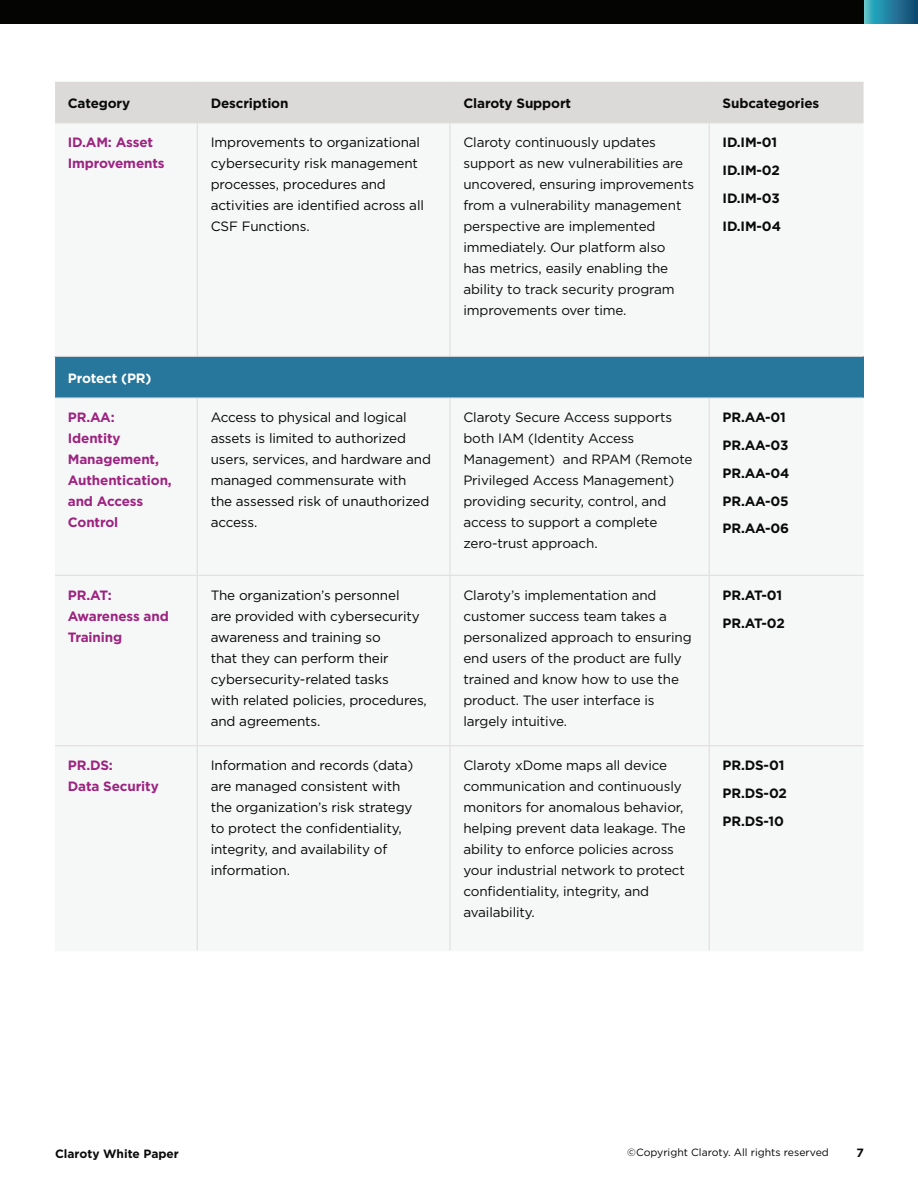
<style>
.page{position:relative;width:918px;height:1188px;background:#fff}
.page>*{position:absolute;margin:0;border:0;box-sizing:border-box;transform-origin:0 0}
.t1{font:13.5px/21px "Gotham";letter-spacing:-.01em;color:#090a09}
.t2{font:13.5px/21px "Gotham";letter-spacing:-.01em;color:#040503}
.t3{font:700 13.5px/27.8px "Gotham";letter-spacing:-.01em;color:#090a09}
.t4{font:700 13.5px/21px "Gotham";letter-spacing:-.01em;color:#9d2380}
.t5{font:700 13.5px "Gotham";letter-spacing:-.01em;color:#fff}
.t6{font:700 12px "Gotham";color:#090a09}
.t7{font:10.5px "Gotham";color:#040503}
</style>
<div class="page">
<div style="left:0;top:0;width:880px;height:24px;background:#040503"></div>
<svg style="left:864px;top:0;width:54px;height:24px"></svg>
<div style="left:55px;top:82px;width:809px;height:40px;background:#dbdad9"></div>
<div style="left:55px;top:123px;width:809px;height:827px;background:#f6f8f8"></div>
<div style="left:54px;top:356px;width:810px;height:42px;background:#27769c"></div>
<hr style="left:54px;top:81px;width:143px;height:1px;background:#f6f8f8">
<hr style="left:197px;top:81px;width:253px;height:1px;background:#f6f8f8">
<hr style="left:450px;top:81px;width:259px;height:1px;background:#f6f8f8">
<hr style="left:709px;top:81px;width:155px;height:1px;background:#f6f8f8">
<hr style="left:54px;top:950px;width:143px;height:1px;background:#f6f8f8">
<hr style="left:197px;top:950px;width:253px;height:1px;background:#f6f8f8">
<hr style="left:450px;top:950px;width:259px;height:1px;background:#f6f8f8">
<hr style="left:709px;top:950px;width:155px;height:1px;background:#f6f8f8">
<hr style="left:54px;top:356px;width:1px;height:42px;background:#fff">
<hr style="left:197px;top:82px;width:1px;height:40px;background:#dbdad9">
<hr style="left:450px;top:82px;width:1px;height:40px;background:#dbdad9">
<hr style="left:709px;top:82px;width:1px;height:40px;background:#dbdad9">
<hr style="left:55px;top:122px;width:142px;height:1px;background:#dbdad9">
<hr style="left:197px;top:122px;width:253px;height:1px;background:#dbdad9">
<hr style="left:197px;top:123px;width:1px;height:233px;background:#dbdad9">
<hr style="left:450px;top:122px;width:259px;height:1px;background:#dbdad9">
<hr style="left:450px;top:123px;width:1px;height:233px;background:#dbdad9">
<hr style="left:709px;top:122px;width:155px;height:1px;background:#dbdad9">
<hr style="left:709px;top:123px;width:1px;height:233px;background:#dbdad9">
<hr style="left:55px;top:356px;width:142px;height:1px;background:#dbdad9">
<hr style="left:197px;top:356px;width:253px;height:1px;background:#dbdad9">
<hr style="left:450px;top:356px;width:259px;height:1px;background:#dbdad9">
<hr style="left:709px;top:356px;width:155px;height:1px;background:#dbdad9">
<hr style="left:55px;top:398px;width:142px;height:1px;background:#dbdad9">
<hr style="left:197px;top:398px;width:253px;height:1px;background:#dbdad9">
<hr style="left:197px;top:398px;width:1px;height:177px;background:#dbdad9">
<hr style="left:450px;top:398px;width:259px;height:1px;background:#dbdad9">
<hr style="left:450px;top:398px;width:1px;height:177px;background:#dbdad9">
<hr style="left:709px;top:398px;width:155px;height:1px;background:#dbdad9">
<hr style="left:709px;top:398px;width:1px;height:177px;background:#dbdad9">
<hr style="left:55px;top:575px;width:142px;height:1px;background:#dbdad9">
<hr style="left:197px;top:575px;width:253px;height:1px;background:#dbdad9">
<hr style="left:197px;top:576px;width:1px;height:169px;background:#dbdad9">
<hr style="left:450px;top:575px;width:259px;height:1px;background:#dbdad9">
<hr style="left:450px;top:576px;width:1px;height:169px;background:#dbdad9">
<hr style="left:709px;top:575px;width:155px;height:1px;background:#dbdad9">
<hr style="left:709px;top:576px;width:1px;height:169px;background:#dbdad9">
<hr style="left:55px;top:745px;width:142px;height:1px;background:#dbdad9">
<hr style="left:197px;top:745px;width:253px;height:1px;background:#dbdad9">
<hr style="left:197px;top:746px;width:1px;height:204px;background:#dbdad9">
<hr style="left:450px;top:745px;width:259px;height:1px;background:#dbdad9">
<hr style="left:450px;top:746px;width:1px;height:204px;background:#dbdad9">
<hr style="left:709px;top:745px;width:155px;height:1px;background:#dbdad9">
<hr style="left:709px;top:746px;width:1px;height:204px;background:#dbdad9">
<p class="t3" style="left:68px;top:89px;width:64px">Category</p>
<p class="t3" style="left:211px;top:89px;width:79px">Description</p>
<p class="t3" style="left:463px;top:89px;width:109px">Claroty Support</p>
<p class="t3" style="left:723px;top:89px;width:98px">Subcategories</p>
<p class="t4" style="left:68px;top:132px;width:98px">ID.AM: Asset<br>Improvements</p>
<p class="t2" style="left:211px;top:132px;width:215px">Improvements to organizational cybersecurity risk management processes, procedures and activities are identified across all<br>CSF Functions.</p>
<p class="t1" style="left:463px;top:132px;width:232px">Claroty continuously updates support as new vulnerabilities are uncovered, ensuring improvements from a vulnerability management perspective are implemented immediately. Our platform also<br>has metrics, easily enabling the ability to track security program improvements over time.</p>
<p class="t3" style="left:723px;top:129px;width:60px">ID.IM-01<br>ID.IM-02<br>ID.IM-03<br>ID.IM-04</p>
<p class="t5" style="left:68px;top:369px;width:85px">Protect (PR)</p>
<p class="t4" style="left:68px;top:407px;width:105px">PR.AA:<br>Identity<br>Management,<br>Authentication, and Access<br>Control</p>
<p class="t2" style="left:211px;top:407px;width:222px">Access to physical and logical assets is limited to authorized users, services, and hardware and managed commensurate with the assessed risk of unauthorized access.</p>
<p class="t1" style="left:463px;top:407px;width:231px">Claroty Secure Access supports both IAM (Identity Access<br>Management) and RPAM (Remote<br>Privileged Access Management) providing security, control, and access to support a complete zero-trust approach.</p>
<p class="t3" style="left:723px;top:404px;width:68px">PR.AA-01<br>PR.AA-03<br>PR.AA-04<br>PR.AA-05<br>PR.AA-06</p>
<p class="t4" style="left:68px;top:584px;width:103px">PR.AT:<br>Awareness and<br>Training</p>
<p class="t2" style="left:211px;top:584px;width:218px">The organization’s personnel<br>are provided with cybersecurity awareness and training so<br>that they can perform their cybersecurity-related tasks<br>with related policies, procedures, and agreements.</p>
<p class="t1" style="left:463px;top:584px;width:230px">Claroty’s implementation and customer success team takes a personalized approach to ensuring end users of the product are fully trained and know how to use the product. The user interface is largely intuitive.</p>
<p class="t3" style="left:723px;top:581px;width:64px">PR.AT-01<br>PR.AT-02</p>
<p class="t4" style="left:68px;top:755px;width:92px">PR.DS:<br>Data Security</p>
<p class="t2" style="left:211px;top:755px;width:204px">Information and records (data) are managed consistent with the organization’s risk strategy to protect the confidentiality, integrity, and availability of information.</p>
<p class="t1" style="left:463px;top:755px;width:224px">Claroty xDome maps all device communication and continuously monitors for anomalous behavior, helping prevent data leakage. The ability to enforce policies across your industrial network to protect confidentiality, integrity, and availability.</p>
<p class="t3" style="left:723px;top:752px;width:66px">PR.DS-01<br>PR.DS-02<br>PR.DS-10</p>
<p class="t6" style="left:55px;top:1145px;width:125px">Claroty White Paper</p>
<p class="t7" style="left:627px;top:1146px;width:203px">©Copyright Claroty. All rights reserved</p>
<p class="t6" style="left:857px;top:1144px;width:9px">7</p>
</div>
